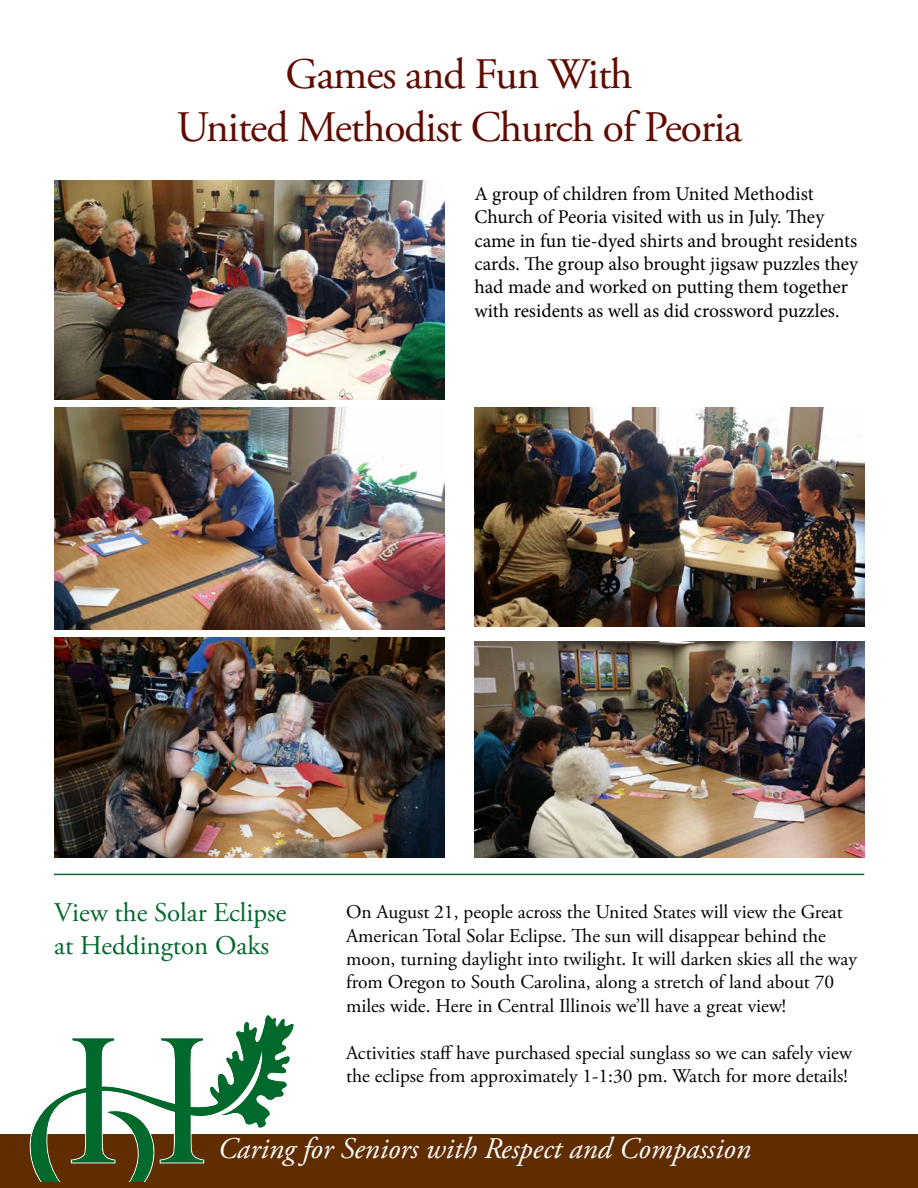
<style>
.page{position:relative;width:918px;height:1188px;background:#fff}
.page>*{position:absolute;margin:0;border:0;box-sizing:border-box;transform-origin:0 0}
.t1{font:43.5px/52.5px "Adobe Garamond Pro";letter-spacing:-.035em;color:#5e0b00;text-align:center}
.t2{font:italic 30px "Adobe Garamond Pro";color:#fff}
.t3{font:27px/32.4px "Adobe Garamond Pro";letter-spacing:-.005em;color:#00692b}
.t4{font:19.5px/23.4px "Adobe Garamond Pro";color:#000}
.t5{font:19.5px/23.4px "Minion Pro";color:#000}
</style>
<div class="page">
<div style="left:0;top:1134px;width:918px;height:54px;background:#602d00"></div>
<svg style="left:30px;top:1015px;width:264px;height:167px"></svg>
<img style="left:474px;top:642px;width:390px;height:215px">
<img style="left:474px;top:407px;width:390px;height:220px">
<img style="left:54px;top:180px;width:390px;height:219px">
<img style="left:54px;top:407px;width:390px;height:223px">
<img style="left:54px;top:638px;width:390px;height:219px">
<hr style="left:54px;top:874px;width:810px;height:1px;background:#00692b">
<h1 class="t1" style="left:176px;top:50px;width:567px">Games and Fun With<br>United Methodist Church of Peoria</h1>
<p class="t5" style="left:474px;top:182px;width:385px">A group of children from United Methodist Church of Peoria visited with us in July. They came in fun tie-dyed shirts and brought residents cards. The group also brought jigsaw puzzles they had made and worked on putting them together with residents as well as did crossword puzzles.</p>
<h3 class="t3" style="left:54px;top:897px;width:234px">View the Solar Eclipse at Heddington Oaks</h3>
<p class="t4" style="left:346px;top:901px;width:512px">On August 21, people across the United States will view the Great American Total Solar Eclipse. The sun will disappear behind the moon, turning daylight into twilight. It will darken skies all the way from Oregon to South Carolina, along a stretch of land about 70 miles wide. Here in Central Illinois we’ll have a great view!</p>
<p class="t4" style="left:346px;top:1041px;width:507px">Activities staff have purchased special sunglass so we can safely view the eclipse from approximately 1-1:30 pm. Watch for more details!</p>
<h2 class="t2" style="left:218px;top:1131px;width:535px">Caring for Seniors with Respect and Compassion</h2>
</div>
